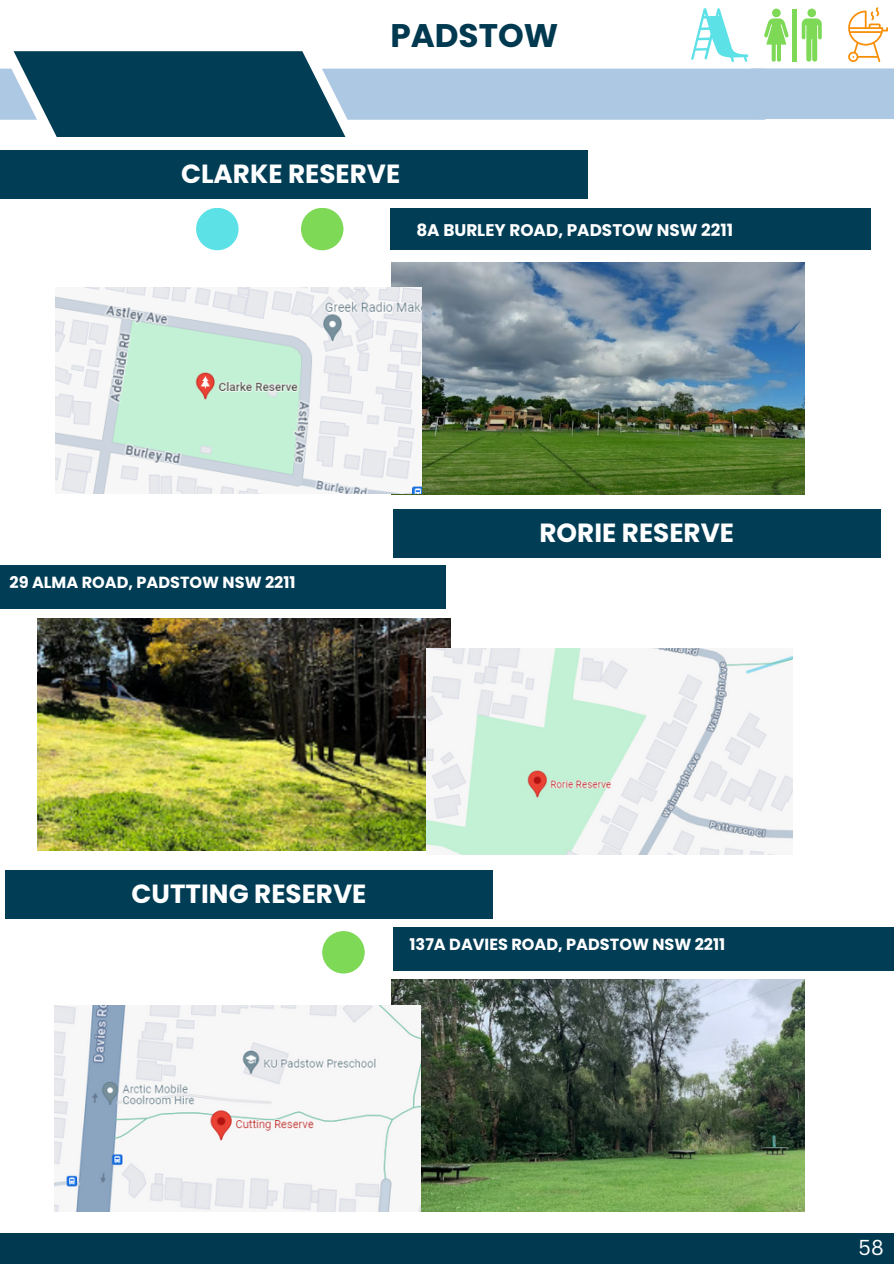
<style>
.page{position:relative;width:894px;height:1264px;background:#fff}
.page>*{position:absolute;margin:0;border:0;box-sizing:border-box;transform-origin:0 0}
.t1{font:700 32.7px "Poppins";color:#003950}
.t2{font:700 26.25px "Poppins";color:#fff}
.t3{font:21px "Canva Sans";color:#fff}
.t4{font:700 16.8px "Poppins";color:#fff}
.t5{font:700 16.05px "Poppins";color:#fff}
</style>
<div class="page">
<div style="left:0;top:150px;width:587px;height:49px;background:#013d55"></div>
<div style="left:393px;top:508px;width:487px;height:49px;background:#013d55"></div>
<div style="left:0;top:565px;width:446px;height:44px;background:#013d55"></div>
<div style="left:5px;top:869px;width:487px;height:49px;background:#013d55"></div>
<div style="left:393px;top:927px;width:500px;height:43px;background:#013d55"></div>
<div style="left:389px;top:208px;width:481px;height:42px;background:#013d55"></div>
<div style="left:322px;top:931px;width:42px;height:42px;background:#7ed957;border-radius:50%"></div>
<div style="left:196px;top:208px;width:42px;height:42px;background:#5ce1e6;border-radius:50%"></div>
<div style="left:301px;top:208px;width:42px;height:42px;background:#7ed957;border-radius:50%"></div>
<svg style="left:0;top:7px;width:893px;height:130px"></svg>
<img style="left:391px;top:262px;width:413px;height:232px">
<img style="left:55px;top:287px;width:367px;height:206px">
<img style="left:38px;top:618px;width:412px;height:232px">
<img style="left:426px;top:649px;width:366px;height:205px">
<img style="left:391px;top:979px;width:413px;height:231px">
<img style="left:55px;top:1005px;width:365px;height:206px">
<div style="left:0;top:1233px;width:893px;height:30px;background:#003950"></div>
<h1 class="t1" style="left:390px;top:13px;width:169px">PADSTOW</h1>
<p class="t2" style="left:181px;top:155px;width:221px">CLARKE RESERVE</p>
<h1 class="t4" style="left:416px;top:218px;width:318px">8A BURLEY ROAD, PADSTOW NSW 2211</h1>
<p class="t5" style="left:10px;top:571px;width:287px">29 ALMA ROAD, PADSTOW NSW 2211</p>
<p class="t2" style="left:539px;top:514px;width:196px">RORIE RESERVE</p>
<p class="t2" style="left:132px;top:875px;width:236px">CUTTING RESERVE</p>
<p class="t5" style="left:409px;top:933px;width:317px">137A DAVIES ROAD, PADSTOW NSW 2211</p>
<p class="t3" style="left:858px;top:1232px;width:27px">58</p>
</div>
